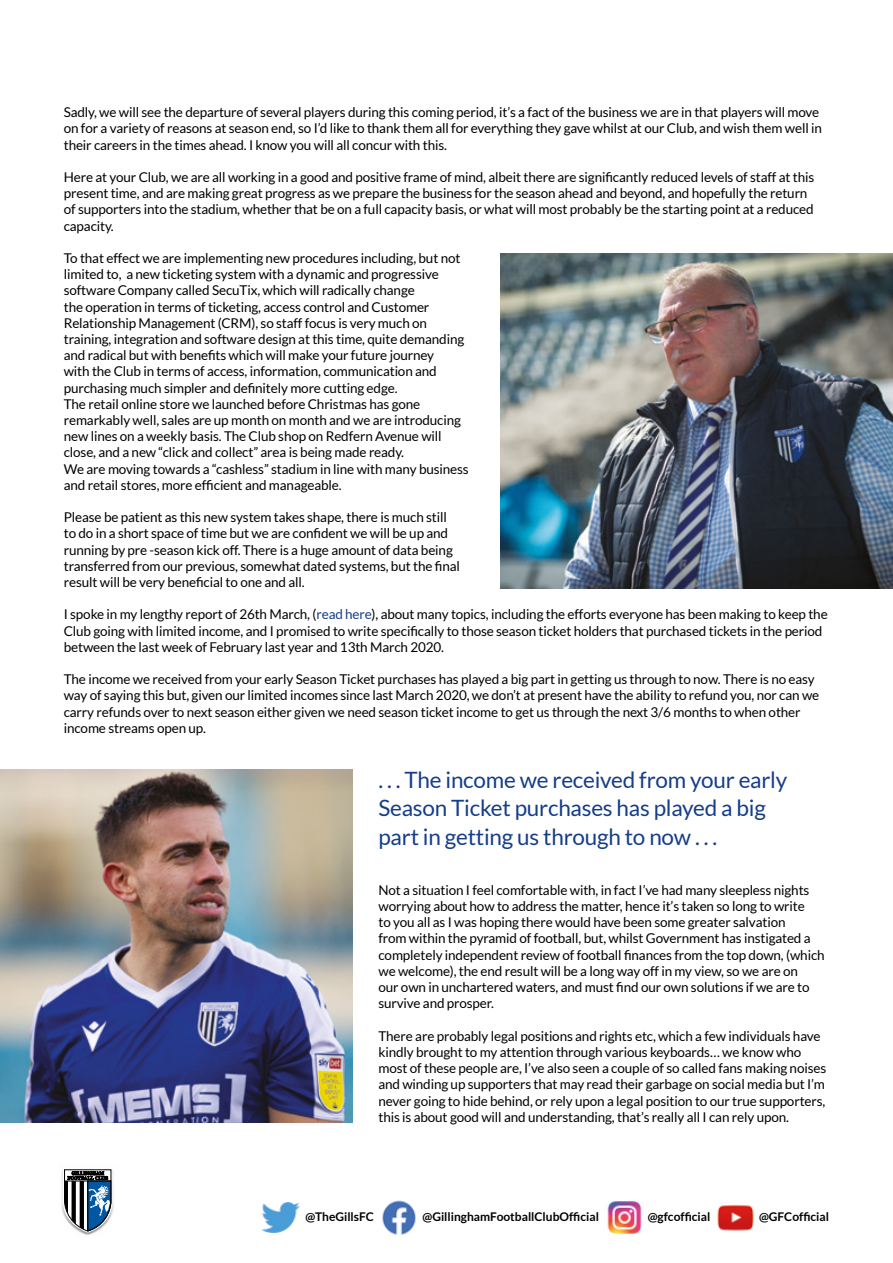
<style>
.page{position:relative;width:893px;height:1263px;background:#fff}
.page>*{position:absolute;margin:0;border:0;box-sizing:border-box;transform-origin:0 0}
.t1{font:22.5px/28.5px "Lato";letter-spacing:-.01em;color:#153d8a}
.t2{font:13.5px/16.2px "Lato";letter-spacing:-.01em;color:#000}
.t3{font:700 12px "Lato";color:#000}
.s1{color:#153d8a}
</style>
<div class="page">
<img style="left:500px;top:253px;width:393px;height:335px">
<img style="left:262px;top:1202px;width:37px;height:30px">
<img style="left:382px;top:1200px;width:34px;height:35px">
<img style="left:607px;top:1201px;width:35px;height:32px">
<img style="left:717px;top:1204px;width:37px;height:27px">
<img style="left:0;top:770px;width:353px;height:353px">
<img style="left:61px;top:1171px;width:53px;height:64px">
<svg style="left:63px;top:1169px;width:49px;height:63px"></svg>
<p class="t2" style="left:64px;top:104px;width:760px">Sadly, we will see the departure of several players during this coming period, it’s a fact of the business we are in that players will move on for a variety of reasons at season end, so I’d like to thank them all for everything they gave whilst at our Club, and wish them well in their careers in the times ahead. I know you will all concur with this.</p>
<p class="t2" style="left:64px;top:169px;width:752px">Here at your Club, we are all working in a good and positive frame of mind, albeit there are significantly reduced levels of staff at this present time, and are making great progress as we prepare the business for the season ahead and beyond, and hopefully the return of supporters into the stadium, whether that be on a full capacity basis, or what will most probably be the starting point at a reduced capacity.</p>
<p class="t2" style="left:64px;top:250px;width:406px">To that effect we are implementing new procedures including, but not limited to, a new ticketing system with a dynamic and progressive software Company called SecuTix, which will radically change<br>the operation in terms of ticketing, access control and Customer Relationship Management (CRM), so staff focus is very much on training, integration and software design at this time, quite demanding and radical but with benefits which will make your future journey<br>with the Club in terms of access, information, communication and purchasing much simpler and definitely more cutting edge.<br>The retail online store we launched before Christmas has gone remarkably well, sales are up month on month and we are introducing new lines on a weekly basis. The Club shop on Redfern Avenue will close, and a new “click and collect” area is being made ready.<br>We are moving towards a “cashless” stadium in line with many business and retail stores, more efficient and manageable.</p>
<p class="t2" style="left:64px;top:509px;width:398px">Please be patient as this new system takes shape, there is much still to do in a short space of time but we are confident we will be up and running by pre -season kick off. There is a huge amount of data being transferred from our previous, somewhat dated systems, but the final result will be very beneficial to one and all.</p>
<p class="t2" style="left:64px;top:606px;width:765px">I spoke in my lengthy report of 26th March, (<span class="s1">read here</span>), about many topics, including the efforts everyone has been making to keep the<br>Club going with limited income, and I promised to write specifically to those season ticket holders that purchased tickets in the period between the last week of February last year and 13th March 2020.</p>
<p class="t2" style="left:64px;top:671px;width:757px">The income we received from your early Season Ticket purchases has played a big part in getting us through to now. There is no easy way of saying this but, given our limited incomes since last March 2020, we don’t at present have the ability to refund you, nor can we carry refunds over to next season either given we need season ticket income to get us through the next 3/6 months to when other income streams open up.</p>
<h1 class="t1" style="left:378px;top:765px;width:410px">. . . The income we received from your early<br>Season Ticket purchases has played a big part in getting us through to now . . .</h1>
<p class="t2" style="left:378px;top:882px;width:448px">Not a situation I feel comfortable with, in fact I’ve had many sleepless nights worrying about how to address the matter, hence it’s taken so long to write<br>to you all as I was hoping there would have been some greater salvation<br>from within the pyramid of football, but, whilst Government has instigated a completely independent review of football finances from the top down, (which we welcome), the end result will be a long way off in my view, so we are on<br>our own in unchartered waters, and must find our own solutions if we are to survive and prosper.</p>
<p class="t2" style="left:378px;top:1027px;width:449px">There are probably legal positions and rights etc, which a few individuals have kindly brought to my attention through various keyboards… we know who most of these people are, I’ve also seen a couple of so called fans making noises and winding up supporters that may read their garbage on social media but I’m never going to hide behind, or rely upon a legal position to our true supporters, this is about good will and understanding, that’s really all I can rely upon.</p>
<p class="t3" style="left:306px;top:1210px;width:70px">@TheGillsFC</p>
<p class="t3" style="left:422px;top:1210px;width:178px">@GillinghamFootballClubOfficial</p>
<p class="t3" style="left:648px;top:1210px;width:64px">@gfcofficial</p>
<p class="t3" style="left:759px;top:1210px;width:72px">@GFCofficial</p>
</div>
